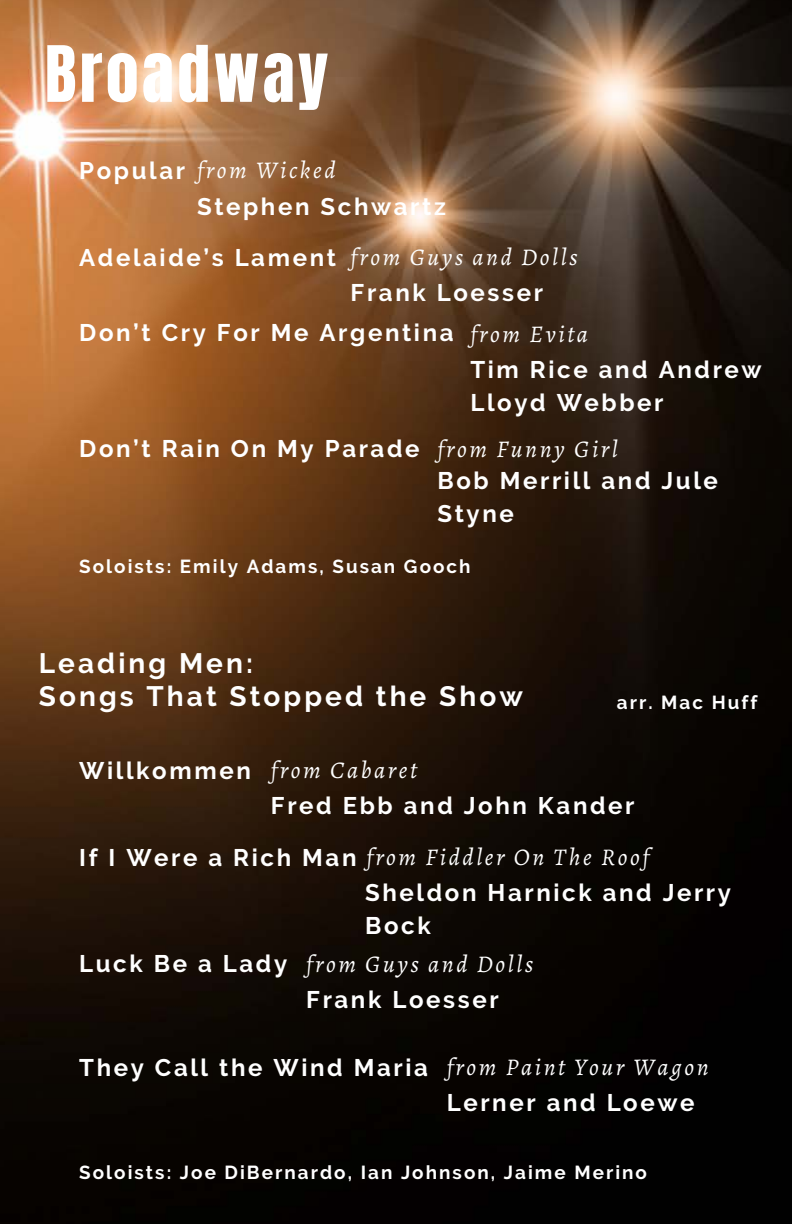
<style>
.page{position:relative;width:792px;height:1224px;background:#fff}
.page>*{position:absolute;margin:0;border:0;box-sizing:border-box;transform-origin:0 0}
.t1{font:66px "Anton";letter-spacing:.05em;color:#fff}
.t2{font:700 28px/33px "Raleway";letter-spacing:.11em;color:#fff}
.t3{font:700 24px/33px "Raleway";letter-spacing:.11em;color:#fff}
.t4{font:italic 24px "Alegreya";letter-spacing:.11em;color:#fff}
.t5{font:700 18.8px "Raleway";letter-spacing:.11em;color:#fff}
.s1{font-family:"Raleway";font-weight:700;font-style:normal}
</style>
<div class="page">
<img style="left:0;top:0;width:792px;height:1224px">
<h3 class="t1" style="left:45px;top:27px;width:285px">Broadway</h3>
<h1 class="t3" style="left:79px;top:154px;width:107px">Popular</h1>
<h4 class="t4" style="left:197px;top:154px;width:140px">from Wicked</h4>
<h3 class="t3" style="left:197px;top:190px;width:250px">Stephen Schwartz</h3>
<h3 class="t3" style="left:79px;top:241px;width:258px">Adelaide’s Lament</h3>
<h4 class="t4" style="left:351px;top:241px;width:229px">from Guys and Dolls</h4>
<h3 class="t3" style="left:351px;top:276px;width:194px">Frank Loesser</h3>
<h3 class="t3" style="left:79px;top:316px;width:376px">Don’t Cry For Me Argentina</h3>
<h3 class="t4" style="left:470px;top:317px;width:119px">from Evita</h3>
<h4 class="t3" style="left:470px;top:353px;width:293px">Tim Rice and Andrew<br>Lloyd Webber</h4>
<h3 class="t3" style="left:79px;top:432px;width:342px">Don’t Rain On My Parade</h3>
<h3 class="t4" style="left:438px;top:433px;width:182px">from Funny Girl</h3>
<h4 class="t3" style="left:438px;top:464px;width:282px">Bob Merrill and Jule<br>Styne</h4>
<h3 class="t5" style="left:79px;top:556px;width:393px">Soloists: Emily Adams, Susan Gooch</h3>
<p class="t2" style="left:39px;top:646px;width:485px">Leading Men:<br>Songs That Stopped the Show</p>
<p class="t5" style="left:617px;top:691px;width:142px">arr. Mac Huff</p>
<h2 class="t3" style="left:79px;top:754px;width:173px">Willkommen</h2>
<p class="t4" style="left:271px;top:754px;width:147px">from Cabaret</p>
<h4 class="t3" style="left:271px;top:789px;width:365px">Fred Ebb and John Kander</h4>
<h3 class="t4" style="left:79px;top:841px;width:571px"><span class="s1">If I Were a Rich Man</span> from Fiddler On The Roof</h3>
<h4 class="t3" style="left:365px;top:876px;width:367px">Sheldon Harnick and Jerry<br>Bock</h4>
<h3 class="t3" style="left:79px;top:947px;width:210px">Luck Be a Lady</h3>
<h3 class="t4" style="left:306px;top:947px;width:229px">from Guys and Dolls</h3>
<h4 class="t3" style="left:306px;top:983px;width:194px">Frank Loesser</h4>
<h3 class="t3" style="left:79px;top:1051px;width:350px">They Call the Wind Maria</h3>
<h3 class="t4" style="left:447px;top:1051px;width:264px">from Paint Your Wagon</h3>
<h4 class="t3" style="left:447px;top:1086px;width:249px">Lerner and Loewe</h4>
<h3 class="t5" style="left:79px;top:1162px;width:569px">Soloists: Joe DiBernardo, Ian Johnson, Jaime Merino</h3>
</div>
